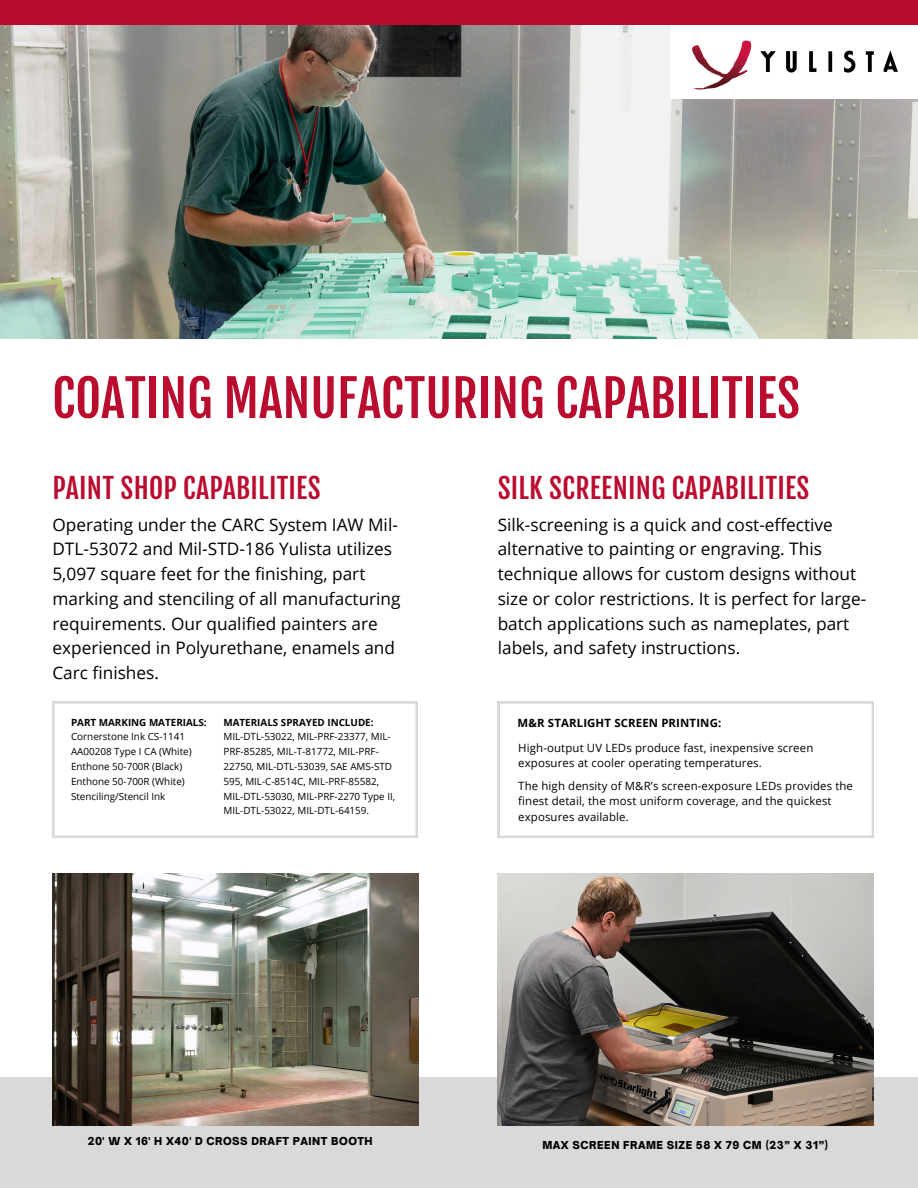
<style>
.page{position:relative;width:918px;height:1188px;background:#fff}
.page>*{position:absolute;margin:0;border:0;box-sizing:border-box;transform-origin:0 0}
.t1{font:50.25px "Fjalla One";color:#ba0c2f}
.t2{font:27.75px "Fjalla One";letter-spacing:.01em;color:#ba0c2f}
.t3{font:17.25px/24.8px "Open Sans";color:#000}
.t4{font:11.4px/15.1px "Open Sans";letter-spacing:.01em;color:#000}
.t5{font:700 11.4px "Open Sans";letter-spacing:.01em;color:#000}
.t6{font:900 10.5px "Open Sauce One";letter-spacing:.05em;color:#000}
.t7{font:9.9px/14.9px "Open Sans";color:#000}
.t8{font:700 9.9px "Open Sans";color:#000}
</style>
<div class="page">
<img style="left:0;top:25px;width:918px;height:313px">
<div style="left:670px;top:0;width:248px;height:99px;background:#fff"></div>
<div style="left:0;top:1078px;width:918px;height:110px;background:#d9d9d9"></div>
<img style="left:692px;top:40px;width:206px;height:50px">
<div style="left:0;top:0;width:918px;height:25px;background:#ba0c2f"></div>
<svg style="left:52px;top:702px;width:366px;height:136px"></svg>
<img style="left:52px;top:874px;width:366px;height:252px">
<img style="left:498px;top:874px;width:375px;height:252px">
<svg style="left:498px;top:702px;width:375px;height:136px"></svg>
<h2 class="t1" style="left:52px;top:367px;width:749px">COATING MANUFACTURING CAPABILITIES</h2>
<p class="t2" style="left:52px;top:471px;width:270px">PAINT SHOP CAPABILITIES</p>
<h1 class="t3" style="left:52px;top:512px;width:350px">Operating under the CARC System IAW Mil-DTL-53072 and Mil-STD-186 Yulista utilizes 5,097 square feet for the finishing, part marking and stenciling of all manufacturing requirements. Our qualified painters are experienced in Polyurethane, enamels and Carc finishes.</h1>
<p class="t8" style="left:71px;top:715px;width:137px">PART MARKING MATERIALS:</p>
<p class="t7" style="left:71px;top:729px;width:122px">Cornerstone Ink CS-1141<br>AA00208 Type I CA (White)<br>Enthone 50-700R (Black)<br>Enthone 50-700R (White)<br>Stenciling/Stencil Ink</p>
<p class="t8" style="left:223px;top:715px;width:152px">MATERIALS SPRAYED INCLUDE:</p>
<p class="t7" style="left:223px;top:729px;width:173px">MIL-DTL-53022, MIL-PRF-23377, MIL-PRF-85285, MIL-T-81772, MIL-PRF-22750, MIL-DTL-53039, SAE AMS-STD 595, MIL-C-8514C, MIL-PRF-85582, MIL-DTL-53030, MIL-PRF-2270 Type II, MIL-DTL-53022, MIL-DTL-64159.</p>
<h2 class="t2" style="left:498px;top:471px;width:313px">SILK SCREENING CAPABILITIES</h2>
<h3 class="t3" style="left:498px;top:512px;width:370px">Silk-screening is a quick and cost-effective alternative to painting or engraving. This technique allows for custom designs without size or color restrictions. It is perfect for large&shy;batch applications such as nameplates, part labels, and safety instructions.</h3>
<h4 class="t5" style="left:518px;top:714px;width:205px">M&amp;R STARLIGHT SCREEN PRINTING:</h4>
<h5 class="t4" style="left:518px;top:740px;width:297px">High-output UV LEDs produce fast, inexpensive screen exposures at cooler operating temperatures.</h5>
<h4 class="t4" style="left:518px;top:778px;width:336px">The high density of M&amp;R’s screen-exposure LEDs provides the finest detail, the most uniform coverage, and the quickest exposures available.</h4>
<h3 class="t6" style="left:88px;top:1135px;width:286px">20' W X 16' H X40' D CROSS DRAFT PAINT BOOTH</h3>
<h5 class="t6" style="left:542px;top:1138px;width:287px">MAX SCREEN FRAME SIZE 58 X 79 CM (23” X 31”)</h5>
</div>
